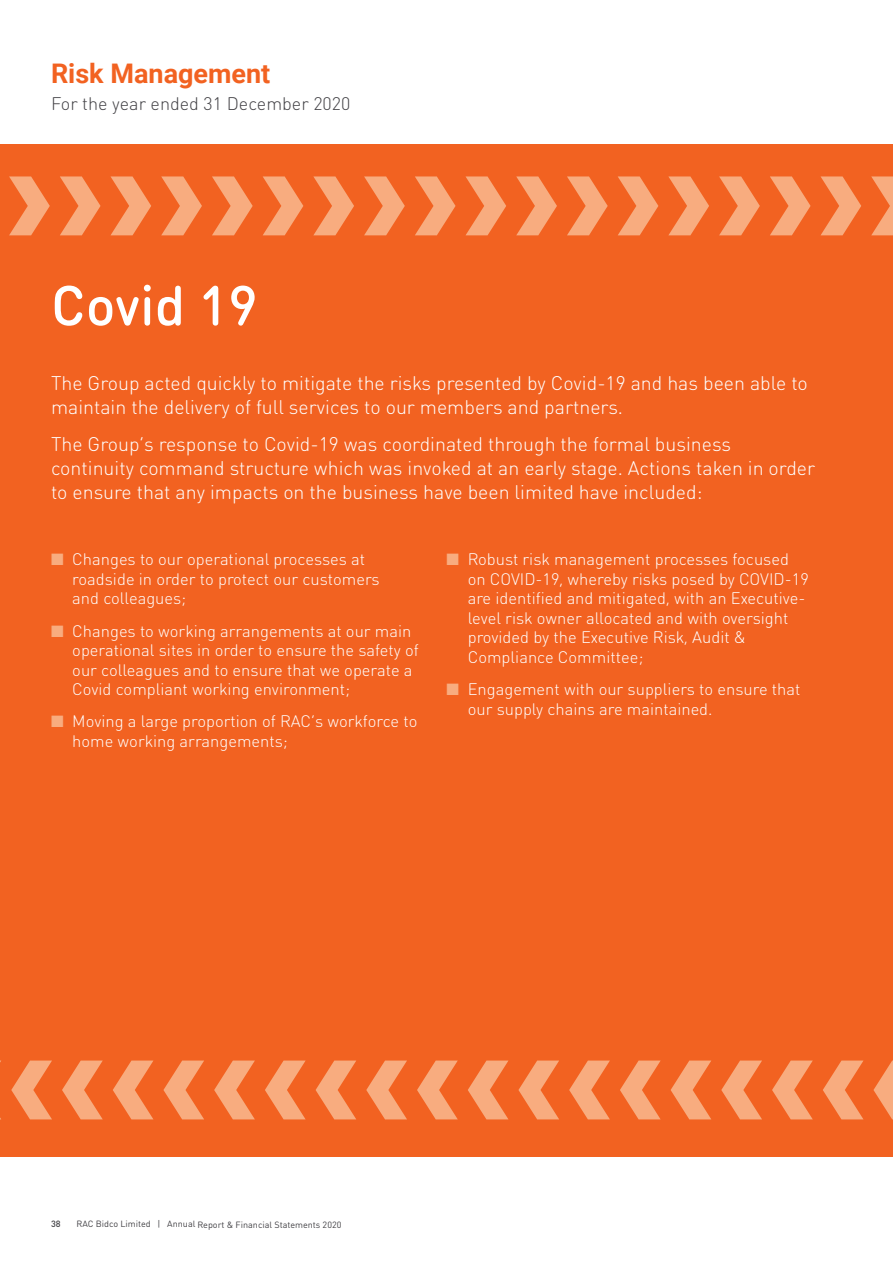
<style>
.page{position:relative;width:893px;height:1263px;background:#fff}
.page>*{position:absolute;margin:0;border:0;box-sizing:border-box;transform-origin:0 0}
.Page_Start_Heading{font:500 55.5px "DIN Round OT";color:#fff}
.Page_Start_Heading-2{font:700 27px "Roboto";color:#f26221}
.Body_Copy{font:300 19.5px/24px "DIN Round OT";color:#fff}
.Page_Start_Sub_Headi{font:300 18px "DIN Round OT";color:#434246}
.t1{font:300 16.5px/19.5px "DIN Round OT";color:#fff}
.t2{font:9px "DIN Round OT";letter-spacing:-.005em;color:#434246}
.t3{font:500 9px "DIN Round OT";color:#434246}
.s1{color:#f8ac7f}
</style>
<div class="page">
<div style="left:0;top:145px;width:893px;height:1012px;background:#f26221"></div>
<svg style="left:9px;top:176px;width:41px;height:59px"></svg>
<svg style="left:60px;top:176px;width:41px;height:59px"></svg>
<svg style="left:110px;top:176px;width:41px;height:59px"></svg>
<svg style="left:161px;top:176px;width:41px;height:59px"></svg>
<svg style="left:212px;top:176px;width:41px;height:59px"></svg>
<svg style="left:263px;top:176px;width:40px;height:59px"></svg>
<svg style="left:313px;top:176px;width:41px;height:59px"></svg>
<svg style="left:364px;top:176px;width:41px;height:59px"></svg>
<svg style="left:415px;top:176px;width:41px;height:59px"></svg>
<svg style="left:465px;top:176px;width:41px;height:59px"></svg>
<svg style="left:516px;top:176px;width:41px;height:59px"></svg>
<svg style="left:567px;top:176px;width:41px;height:59px"></svg>
<svg style="left:618px;top:176px;width:40px;height:59px"></svg>
<svg style="left:668px;top:176px;width:41px;height:59px"></svg>
<svg style="left:719px;top:176px;width:41px;height:59px"></svg>
<svg style="left:770px;top:176px;width:40px;height:59px"></svg>
<svg style="left:820px;top:176px;width:41px;height:59px"></svg>
<svg style="left:871px;top:176px;width:22px;height:59px"></svg>
<svg style="left:873px;top:1060px;width:20px;height:59px"></svg>
<svg style="left:823px;top:1060px;width:40px;height:59px"></svg>
<svg style="left:772px;top:1060px;width:41px;height:59px"></svg>
<svg style="left:721px;top:1060px;width:41px;height:59px"></svg>
<svg style="left:671px;top:1060px;width:40px;height:59px"></svg>
<svg style="left:620px;top:1060px;width:41px;height:59px"></svg>
<svg style="left:569px;top:1060px;width:41px;height:59px"></svg>
<svg style="left:518px;top:1060px;width:41px;height:59px"></svg>
<svg style="left:468px;top:1060px;width:40px;height:59px"></svg>
<svg style="left:417px;top:1060px;width:41px;height:59px"></svg>
<svg style="left:366px;top:1060px;width:41px;height:59px"></svg>
<svg style="left:316px;top:1060px;width:40px;height:59px"></svg>
<svg style="left:265px;top:1060px;width:41px;height:59px"></svg>
<svg style="left:11px;top:1060px;width:41px;height:59px"></svg>
<svg style="left:214px;top:1060px;width:41px;height:59px"></svg>
<svg style="left:163px;top:1060px;width:41px;height:59px"></svg>
<svg style="left:113px;top:1060px;width:40px;height:59px"></svg>
<svg style="left:62px;top:1060px;width:41px;height:59px"></svg>
<p class="Page_Start_Heading-2" style="left:51px;top:54px;width:221px">Risk Management</p>
<p class="Page_Start_Sub_Headi" style="left:51px;top:92px;width:301px">For the year ended 31 December 2020</p>
<p class="Page_Start_Heading" style="left:51px;top:270px;width:208px">Covid 19</p>
<p class="Body_Copy" style="left:51px;top:371px;width:758px">The Group acted quickly to mitigate the risks presented by Covid-19 and has been able to maintain the delivery of full services to our members and partners.</p>
<p class="Body_Copy" style="left:51px;top:432px;width:765px">The Group’s response to Covid-19 was coordinated through the formal business continuity command structure which was invoked at an early stage. Actions taken in order to ensure that any impacts on the business have been limited have included:</p>
<p class="t1" style="left:72px;top:550px;width:309px;text-indent:-21px"><span class="s1">■</span> Changes to our operational processes at roadside in order to protect our customers and colleagues;</p>
<p class="t1" style="left:72px;top:621px;width:348px;text-indent:-21px"><span class="s1">■</span> Changes to working arrangements at our main operational sites in order to ensure the safety of our colleagues and to ensure that we operate a Covid compliant working environment;</p>
<p class="t1" style="left:72px;top:712px;width:347px;text-indent:-21px"><span class="s1">■</span> Moving a large proportion of RAC’s workforce to home working arrangements;</p>
<p class="t1" style="left:468px;top:550px;width:343px;text-indent:-21px"><span class="s1">■</span> Robust risk management processes focused on COVID-19, whereby risks posed by COVID-19 are identified and mitigated, with an Executive&shy;level risk owner allocated and with oversight provided by the Executive Risk, Audit &amp; Compliance Committee;</p>
<p class="t1" style="left:468px;top:679px;width:334px;text-indent:-21px"><span class="s1">■</span> Engagement with our suppliers to ensure that our supply chains are maintained.</p>
<p class="t3" style="left:51px;top:1218px;width:11px">38</p>
<p class="t2" style="left:77px;top:1219px;width:266px">RAC Bidco Limited | Annual Report &amp; Financial Statements 2020</p>
</div>
